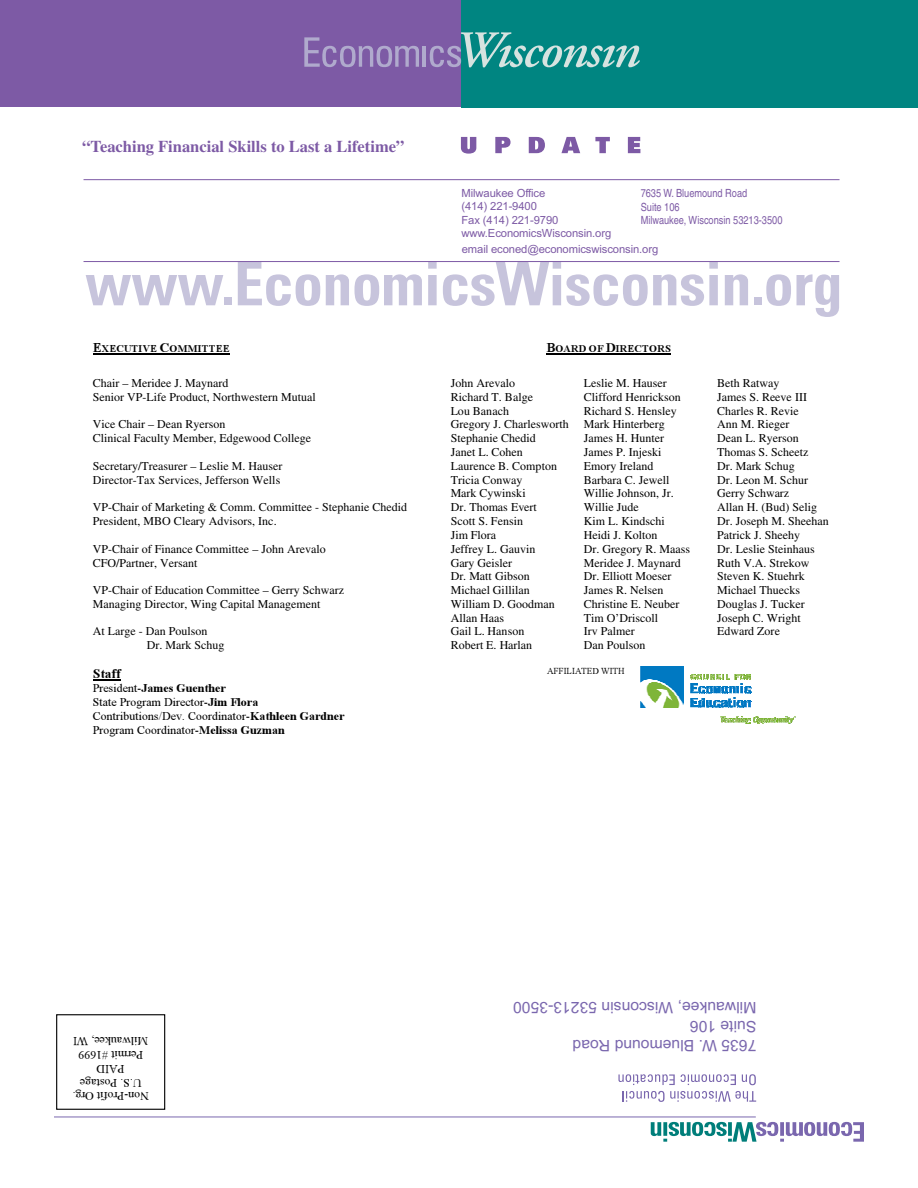
<style>
.page{position:relative;width:918px;height:1188px;background:#fff}
.page>*{position:absolute;margin:0;border:0;box-sizing:border-box;transform-origin:0 0}
.t1{font:700 16.5px "Times";color:#7d5aa5}
.t2{font:15.75px/18.9px "Arial";color:#7a67ae}
.t3{font:13.5px "Times New Roman Bold+T42+DJZXDE";color:#000}
.t4{font:12px/13.8px "Times";color:#000}
.t5{font:12px/13.8px "Times New Roman+T42+SQPKIM";color:#000}
.t6{font:12px/13.8px "Times New Roman+T42+WXSALE";color:#000;text-align:center}
.t7{font:12px "Times New Roman Bold+T42+DJZXDE";color:#000}
.t8{font:11.25px/13.5px "Arial";color:#7d5aa5}
.t9{font:condensed 11.25px/13.5px "Helvetica";color:#7d5aa5}
.t10{font:10.5px "Times New Roman Bold+T42+DJZXDE";color:#000}
.t11{font:9px "Times New Roman+T42+SQPKIM";color:#000}
.s1{font-size:13.5px}
.s2{font-family:"Times New Roman+T42+SQPKIM"}
.s3{font-family:"Times New Roman Bold+T42+DJZXDE"}
</style>
<div class="page">
<div style="left:0;top:0;width:500px;height:107px;background:#7d5aa5"></div>
<div style="left:462px;top:0;width:456px;height:108px;background:#008581"></div>
<hr style="left:84px;top:179px;width:756px;height:1px;background:#7d5aa5">
<svg style="left:86px;top:275px;width:137px;height:30px"></svg>
<div style="left:224px;top:297px;width:7px;height:8px;background:#c7c4dc"></div>
<svg style="left:238px;top:262px;width:82px;height:44px"></svg>
<svg style="left:326px;top:274px;width:96px;height:32px"></svg>
<svg style="left:428px;top:262px;width:9px;height:43px"></svg>
<svg style="left:443px;top:262px;width:275px;height:44px"></svg>
<svg style="left:725px;top:274px;width:23px;height:31px"></svg>
<div style="left:754px;top:297px;width:7px;height:8px;background:#c7c4dc"></div>
<svg style="left:766px;top:274px;width:25px;height:32px"></svg>
<svg style="left:797px;top:274px;width:42px;height:43px"></svg>
<hr style="left:84px;top:261px;width:756px;height:1px;background:#7d5aa5">
<svg style="left:304px;top:37px;width:115px;height:30px"></svg>
<hr style="left:423px;top:46px;width:3px;height:21px;background:#b0aacd">
<svg style="left:430px;top:32px;width:210px;height:35px"></svg>
<svg style="left:461px;top:137px;width:15px;height:17px"></svg>
<svg style="left:495px;top:137px;width:16px;height:16px"></svg>
<svg style="left:529px;top:137px;width:16px;height:16px"></svg>
<svg style="left:561px;top:137px;width:19px;height:16px"></svg>
<svg style="left:595px;top:137px;width:15px;height:16px"></svg>
<svg style="left:628px;top:137px;width:12px;height:16px"></svg>
<svg style="left:651px;top:1122px;width:213px;height:20px"></svg>
<svg style="left:623px;top:1091px;width:133px;height:11px"></svg>
<svg style="left:742px;top:1074px;width:14px;height:11px"></svg>
<svg style="left:681px;top:1074px;width:55px;height:11px"></svg>
<svg style="left:618px;top:1074px;width:57px;height:11px"></svg>
<hr style="left:54px;top:1117px;width:702px;height:1px;background:#7a67ae">
<div style="left:56px;top:1014px;width:109px;height:96px;border:1px solid #000"></div>
<hr style="left:93px;top:354px;width:137px;height:1px;background:#000">
<hr style="left:546px;top:354px;width:125px;height:1px;background:#000">
<svg style="left:93px;top:680px;width:28px;height:1px"></svg>
<img style="left:641px;top:666px;width:42px;height:42px">
<svg style="left:691px;top:674px;width:60px;height:34px"></svg>
<svg style="left:721px;top:717px;width:75px;height:7px"></svg>
<h1 class="t1" style="left:82px;top:141px;width:324px">“Teaching Financial Skills to Last a Lifetime”</h1>
<p class="t8" style="left:462px;top:186px;width:151px">Milwaukee Office<br>(414) 221-9400<br>Fax (414) 221-9790 www.EconomicsWisconsin.org</p>
<p class="t9" style="left:641px;top:188px;width:143px">7635 W. Bluemound Road<br>Suite 106<br>Milwaukee, Wisconsin 53213-3500</p>
<p class="t8" style="left:462px;top:242px;width:198px">email econed@economicswisconsin.org</p>
<p class="t10" style="left:93px;top:341px;width:138px"><span class="s1">E</span>XECUTIVE <span class="s1">C</span>OMMITTEE</p>
<p class="t10" style="left:546px;top:341px;width:126px"><span class="s1">B</span>OARD OF <span class="s1">D</span>IRECTORS</p>
<p class="t4" style="left:93px;top:377px;width:224px">Chair – Meridee J. Maynard<br>Senior VP-Life Product, Northwestern Mutual</p>
<p class="t4" style="left:93px;top:419px;width:220px">Vice Chair – Dean Ryerson<br>Clinical Faculty Member, Edgewood College</p>
<p class="t4" style="left:93px;top:460px;width:191px">Secretary/Treasurer – Leslie M. Hauser<br>Director-Tax Services, Jefferson Wells</p>
<p class="t4" style="left:93px;top:502px;width:316px">VP-Chair of Marketing &amp; Comm. Committee - Stephanie Chedid<br>President, MBO Cleary Advisors, Inc.</p>
<p class="t4" style="left:93px;top:543px;width:234px">VP-Chair of Finance Committee – John Arevalo<br>CFO/Partner, Versant</p>
<p class="t4" style="left:93px;top:584px;width:253px">VP-Chair of Education Committee – Gerry Schwarz<br>Managing Director, Wing Capital Management</p>
<p class="t4" style="left:147px;top:626px;width:79px;text-indent:-54px">At Large - Dan Poulson<br>Dr. Mark Schug</p>
<p class="t4" style="left:451px;top:377px;width:120px">John Arevalo<br>Richard T. Balge<br>Lou Banach<br>Gregory J. Charlesworth<br>Stephanie Chedid<br>Janet L. Cohen<br>Laurence B. Compton<br>Tricia Conway<br>Mark Cywinski<br>Dr. Thomas Evert<br>Scott S. Fensin<br>Jim Flora<br>Jeffrey L. Gauvin<br>Gary Geisler<br>Dr. Matt Gibson<br>Michael Gillilan<br>William D. Goodman<br>Allan Haas<br>Gail L. Hanson<br>Robert E. Harlan</p>
<p class="t4" style="left:584px;top:377px;width:108px">Leslie M. Hauser<br>Clifford Henrickson<br>Richard S. Hensley<br>Mark Hinterberg<br>James H. Hunter<br>James P. Injeski<br>Emory Ireland<br>Barbara C. Jewell<br>Willie Johnson, Jr.<br>Willie Jude<br>Kim L. Kindschi<br>Heidi J. Kolton<br>Dr. Gregory R. Maass<br>Meridee J. Maynard<br>Dr. Elliott Moeser<br>James R. Nelsen<br>Christine E. Neuber<br>Tim O’Driscoll<br>Irv Palmer<br>Dan Poulson</p>
<p class="t4" style="left:717px;top:377px;width:113px">Beth Ratway<br>James S. Reeve III<br>Charles R. Revie<br>Ann M. Rieger<br>Dean L. Ryerson<br>Thomas S. Scheetz<br>Dr. Mark Schug<br>Dr. Leon M. Schur<br>Gerry Schwarz<br>Allan H. (Bud) Selig<br>Dr. Joseph M. Sheehan<br>Patrick J. Sheehy<br>Dr. Leslie Steinhaus<br>Ruth V.A. Strekow<br>Steven K. Stuehrk<br>Michael Thuecks<br>Douglas J. Tucker<br>Joseph C. Wright<br>Edward Zore</p>
<p class="t3" style="left:93px;top:664px;width:29px">Staff</p>
<p class="t7" style="left:93px;top:680px;width:134px"><span class="s2">President-</span>James Guenther</p>
<p class="t5" style="left:93px;top:695px;width:253px">State Program Director-<span class="s3">Jim Flora<br></span>Contributions/Dev. Coordinator-<span class="s3">Kathleen Gardner<br></span>Program Coordinator-<span class="s3">Melissa Guzman</span></p>
<p class="t6" style="left:149px;top:1103px;width:78px;rotate:-180deg">Non-Profit Org.<br>U.S. Postage<br>PAID<br>Permit #1699<br>Milwaukee, WI</p>
<p class="t11" style="left:547px;top:665px;width:79px">AFFILIATED WITH</p>
<h2 class="t2" style="left:756px;top:1055px;width:245px;rotate:-180deg">7635 W. Bluemound Road<br>Suite 106<br>Milwaukee, Wisconsin 53213-3500</h2>
</div>
